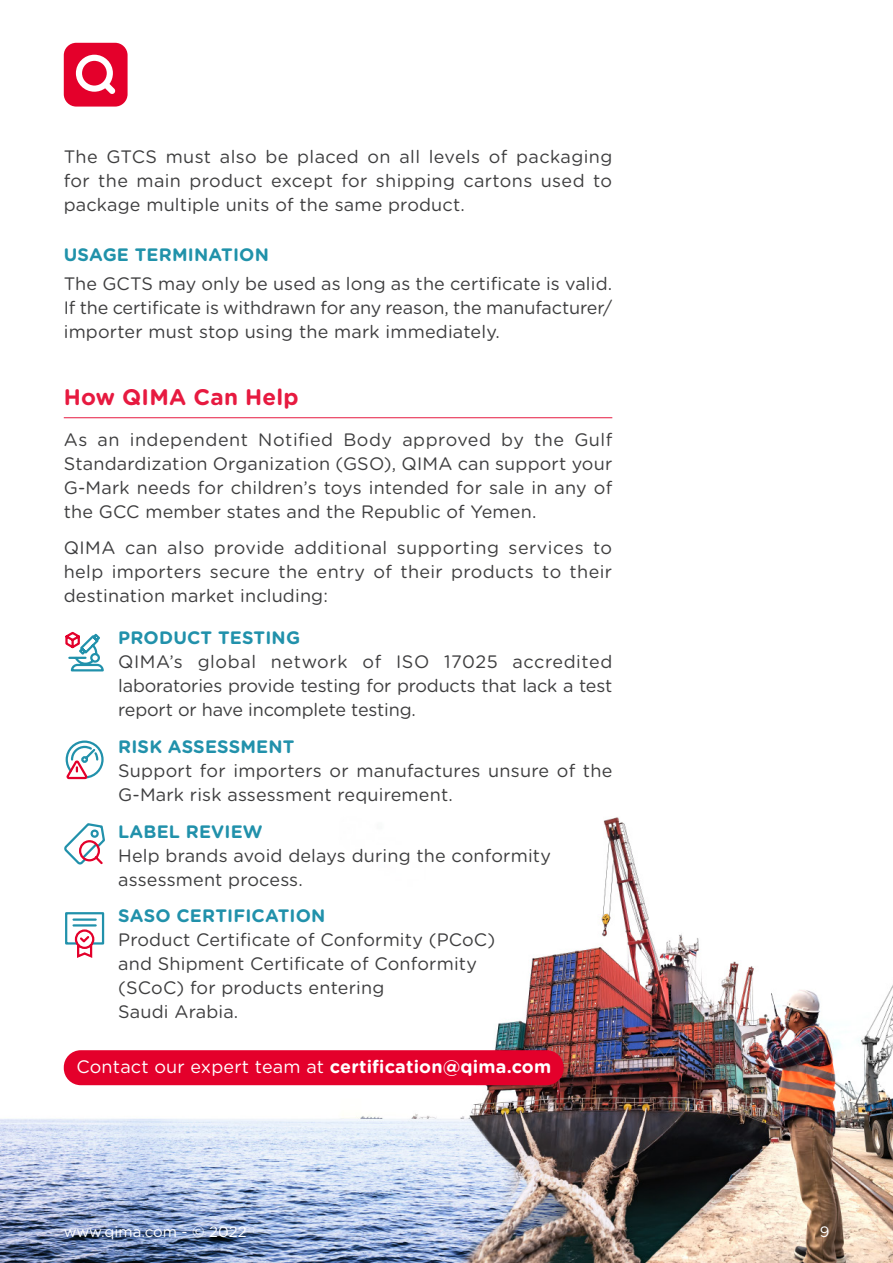
<style>
.page{position:relative;width:893px;height:1263px;background:#fff}
.page>*{position:absolute;margin:0;border:0;box-sizing:border-box;transform-origin:0 0}
.t1{font:700 22.5px "Gotham Rounded";letter-spacing:.01em;color:#e71a40}
.t2{font:18px/24px "Gotham Rounded";letter-spacing:.01em;color:#3e3e3f;text-align:justify}
.t3{font:700 18px "Gotham Rounded";letter-spacing:.01em;color:#2191ab}
.t4{font:18px "Gotham Rounded";letter-spacing:.01em;color:#fff}
.t5{font:700 18px "Gotham Rounded";letter-spacing:.01em;color:#2092aa}
.t6{font:15px "Gotham Rounded";color:#fff}
.s1{font-weight:700}
</style>
<div class="page">
<div style="left:64px;top:43px;width:64px;height:64px;background:#e4002b;border-radius:12px"></div>
<svg style="left:76px;top:55px;width:39px;height:39px"></svg>
<img style="left:0;top:817px;width:893px;height:446px">
<hr style="left:64px;top:417px;width:548px;height:1px;background:#e71a40">
<div style="left:64px;top:1050px;width:500px;height:35px;background:#e4002b;border-radius:17px"></div>
<svg style="left:65px;top:631px;width:39px;height:41px"></svg>
<svg style="left:65px;top:740px;width:39px;height:40px"></svg>
<svg style="left:62px;top:822px;width:44px;height:45px"></svg>
<svg style="left:64px;top:911px;width:41px;height:49px"></svg>
<p class="t2" style="left:64px;top:144px;width:550px">The GTCS must also be placed on all levels of packaging for the main product except for shipping cartons used to package multiple units of the same product.</p>
<p class="t5" style="left:64px;top:241px;width:207px">USAGE TERMINATION</p>
<p class="t2" style="left:64px;top:271px;width:550px">The GCTS may only be used as long as the certificate is valid.<br>If the certificate is withdrawn for any reason, the manufacturer/ importer must stop using the mark immediately.</p>
<p class="t1" style="left:64px;top:380px;width:236px">How QIMA Can Help</p>
<p class="t2" style="left:64px;top:426px;width:550px">As an independent Notified Body approved by the Gulf Standardization Organization (GSO), QIMA can support your G-Mark needs for children’s toys intended for sale in any of the GCC member states and the Republic of Yemen.</p>
<p class="t2" style="left:64px;top:535px;width:550px">QIMA can also provide additional supporting services to help importers secure the entry of their products to their destination market including:</p>
<p class="t3" style="left:118px;top:624px;width:183px">PRODUCT TESTING</p>
<p class="t2" style="left:118px;top:649px;width:496px">QIMA’s global network of ISO 17025 accredited laboratories provide testing for products that lack a test report or have incomplete testing.</p>
<p class="t3" style="left:118px;top:733px;width:178px">RISK ASSESSMENT</p>
<p class="t2" style="left:118px;top:758px;width:496px">Support for importers or manufactures unsure of the<br>G-Mark risk assessment requirement.</p>
<p class="t3" style="left:118px;top:818px;width:146px">LABEL REVIEW</p>
<p class="t2" style="left:118px;top:842px;width:434px">Help brands avoid delays during the conformity assessment process.</p>
<p class="t3" style="left:118px;top:903px;width:209px">SASO CERTIFICATION</p>
<p class="t2" style="left:118px;top:927px;width:379px;text-align:left">Product Certificate of Conformity (PCoC) and Shipment Certificate of Conformity (SCoC) for products entering<br>Saudi Arabia.</p>
<p class="t4" style="left:77px;top:1054px;width:476px">Contact our expert team at <span class="s1">certification@qima.com</span></p>
<p class="t6" style="left:64px;top:1221px;width:184px">www.qima.com - © 2022</p>
<p class="t6" style="left:820px;top:1221px;width:11px">9</p>
</div>
